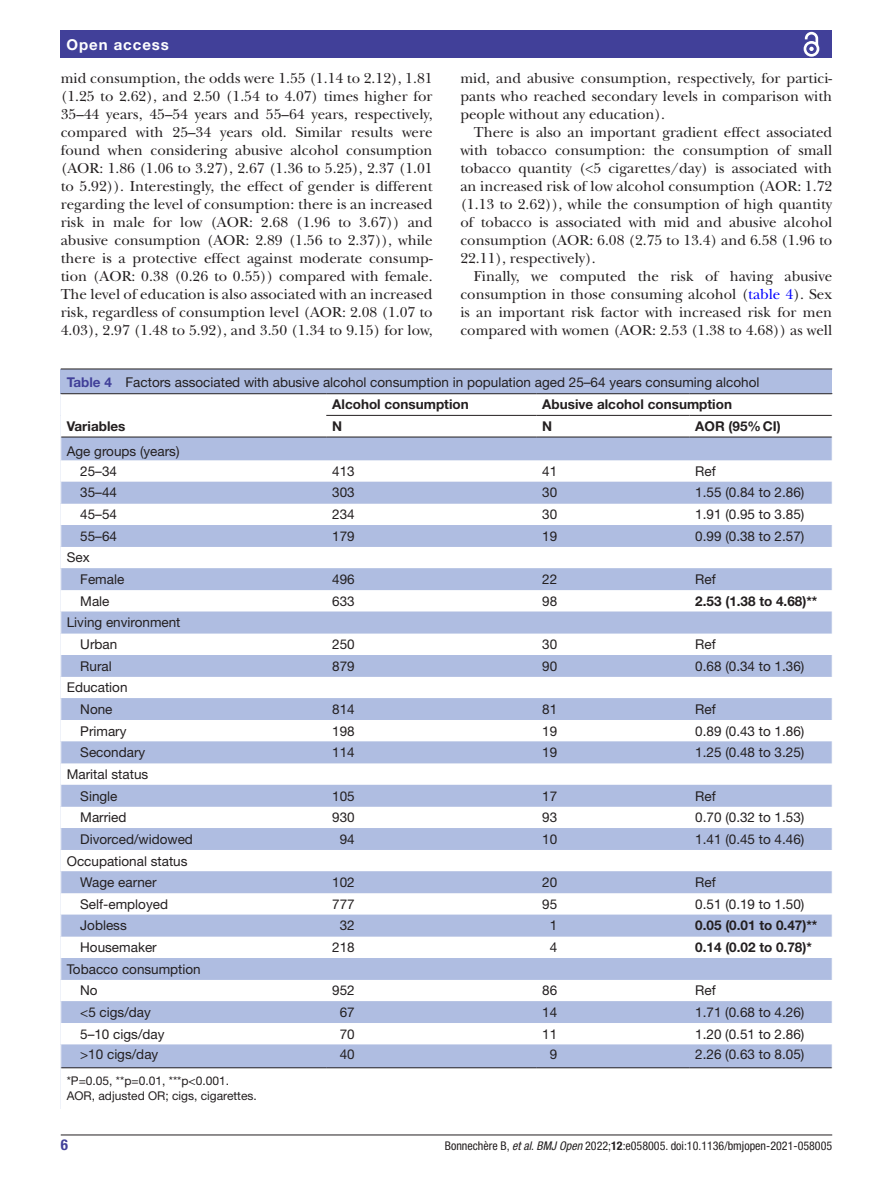
<style>
.page{position:relative;width:893px;height:1191px;background:#fff}
.page>*{position:absolute;margin:0;border:0;box-sizing:border-box;transform-origin:0 0}
.t1{font:15px/18px "New Baskerville";color:#231f20;text-align:justify}
.t2{font:700 15px "Helvetica Neue LT Std";letter-spacing:.065em;color:#fff}
.t3{font:700 condensed 15px "Helvetica Neue LT Std";color:#414099}
.t4{font:13.5px/21.6px "Helvetica Neue LT Std";color:#231f20}
.t5{font:700 13.5px "Helvetica Neue LT Std";color:#231f20}
.t6{font:condensed 12px "Helvetica Neue LT Std";color:#231f20}
.t7{font:12px/15px "Helvetica Neue LT Std";color:#231f20}
.s1{color:#00f}
.s2{font-weight:700;color:#414099}
.s3{font-style:italic}
.s4{font-weight:700}
</style>
<div class="page">
<hr style="left:61px;top:1134px;width:771px;height:1px;background:#231f20">
<div style="left:61px;top:31px;width:771px;height:27px;background:#414099"></div>
<svg style="left:803px;top:31px;width:17px;height:26px"></svg>
<div style="left:61px;top:369px;width:771px;height:740px;background:#afbde1"></div>
<hr style="left:61px;top:368px;width:771px;height:1px;background:#231f20">
<div style="left:61px;top:394px;width:771px;height:715px;background:#fff"></div>
<svg style="left:61px;top:437px;width:771px;height:630px"></svg>
<hr style="left:61px;top:436px;width:265px;height:1px;background:#231f20">
<hr style="left:61px;top:393px;width:265px;height:1px;background:#231f20">
<hr style="left:326px;top:393px;width:210px;height:1px;background:#231f20">
<hr style="left:536px;top:393px;width:153px;height:1px;background:#231f20">
<hr style="left:689px;top:393px;width:143px;height:1px;background:#231f20">
<hr style="left:326px;top:415px;width:210px;height:1px;background:#231f20">
<hr style="left:326px;top:436px;width:210px;height:1px;background:#231f20">
<hr style="left:536px;top:415px;width:153px;height:1px;background:#231f20">
<hr style="left:536px;top:436px;width:153px;height:1px;background:#231f20">
<hr style="left:689px;top:415px;width:143px;height:1px;background:#231f20">
<hr style="left:689px;top:436px;width:143px;height:1px;background:#231f20">
<hr style="left:326px;top:1067px;width:210px;height:1px;background:#231f20">
<hr style="left:536px;top:1067px;width:153px;height:1px;background:#231f20">
<hr style="left:689px;top:1067px;width:143px;height:1px;background:#231f20">
<hr style="left:61px;top:1067px;width:265px;height:1px;background:#231f20">
<svg style="left:60px;top:394px;width:1px;height:673px"></svg>
<hr style="left:67px;top:1084px;width:765px;height:2px;background:#fff">
<hr style="left:67px;top:1099px;width:765px;height:2px;background:#fff">
<p class="t2" style="left:66px;top:35px;width:104px">Open access</p>
<p class="t1" style="left:61px;top:69px;width:373px">mid consumption, the odds were 1.55 (1.14 to 2.12), 1.81 (1.25 to 2.62), and 2.50 (1.54 to 4.07) times higher for 35–44 years, 45–54 years and 55–64 years, respectively, compared with 25–34 years old. Similar results were found when considering abusive alcohol consumption (AOR: 1.86 (1.06 to 3.27), 2.67 (1.36 to 5.25), 2.37 (1.01 to 5.92)). Interestingly, the effect of gender is different regarding the level of consumption: there is an increased risk in male for low (AOR: 2.68 (1.96 to 3.67)) and abusive consumption (AOR: 2.89 (1.56 to 2.37)), while there is a protective effect against moderate consump&shy;tion (AOR: 0.38 (0.26 to 0.55)) compared with female.<br>The level of education is also associated with an increased risk, regardless of consumption level (AOR: 2.08 (1.07 to 4.03), 2.97 (1.48 to 5.92), and 3.50 (1.34 to 9.15) for low,</p>
<p class="t1" style="left:460px;top:69px;width:373px">mid, and abusive consumption, respectively, for partici&shy;pants who reached secondary levels in comparison with people without any education).</p>
<p class="t1" style="left:460px;top:123px;width:373px;text-indent:13px">There is also an important gradient effect associated with tobacco consumption: the consumption of small tobacco quantity (&lt;5 cigarettes/day) is associated with an increased risk of low alcohol consumption (AOR: 1.72 (1.13 to 2.62)), while the consumption of high quantity of tobacco is associated with mid and abusive alcohol consumption (AOR: 6.08 (2.75 to 13.4) and 6.58 (1.96 to 22.11), respectively).</p>
<p class="t1" style="left:460px;top:267px;width:373px;text-indent:13px">Finally, we computed the risk of having abusive consumption in those consuming alcohol (<span class="s1">table 4</span>). Sex is an important risk factor with increased risk for men compared with women (AOR: 2.53 (1.38 to 4.68)) as well</p>
<p class="t4" style="left:67px;top:371px;width:694px"><span class="s2">Table 4</span> Factors associated with abusive alcohol consumption in population aged 25–64 years consuming alcohol</p>
<p class="t5" style="left:67px;top:418px;width:60px">Variables</p>
<p class="t5" style="left:332px;top:396px;width:138px">Alcohol consumption</p>
<p class="t5" style="left:542px;top:396px;width:191px">Abusive alcohol consumption</p>
<p class="t5" style="left:332px;top:418px;width:12px">N</p>
<p class="t5" style="left:542px;top:418px;width:12px">N</p>
<p class="t5" style="left:695px;top:418px;width:87px">AOR (95%CI)</p>
<p class="t4" style="left:80px;top:440px;width:101px;line-height:20.1px;text-indent:-14px">Age groups (years)<br>25–34</p>
<p class="t4" style="left:332px;top:460px;width:24px">413</p>
<p class="t4" style="left:542px;top:460px;width:17px">41</p>
<p class="t4" style="left:695px;top:460px;width:22px">Ref</p>
<p class="t4" style="left:80px;top:482px;width:38px">35–44</p>
<p class="t4" style="left:332px;top:482px;width:24px">303</p>
<p class="t4" style="left:542px;top:482px;width:17px">30</p>
<p class="t4" style="left:695px;top:482px;width:111px">1.55 (0.84 to 2.86)</p>
<p class="t4" style="left:80px;top:503px;width:38px">45–54</p>
<p class="t4" style="left:332px;top:503px;width:24px">234</p>
<p class="t4" style="left:542px;top:503px;width:17px">30</p>
<p class="t4" style="left:695px;top:503px;width:111px">1.91 (0.95 to 3.85)</p>
<p class="t4" style="left:80px;top:525px;width:38px">55–64</p>
<p class="t4" style="left:332px;top:525px;width:24px">179</p>
<p class="t4" style="left:542px;top:525px;width:17px">19</p>
<p class="t4" style="left:695px;top:525px;width:111px">0.99 (0.38 to 2.57)</p>
<p class="t4" style="left:80px;top:546px;width:46px;text-indent:-14px">Sex<br>Female</p>
<p class="t4" style="left:332px;top:568px;width:24px">496</p>
<p class="t4" style="left:542px;top:568px;width:17px">22</p>
<p class="t4" style="left:695px;top:568px;width:22px">Ref</p>
<p class="t4" style="left:80px;top:590px;width:31px">Male</p>
<p class="t4" style="left:332px;top:590px;width:24px">633</p>
<p class="t4" style="left:542px;top:590px;width:17px">98</p>
<p class="t5" style="left:695px;top:592px;width:124px">2.53 (1.38 to 4.68)**</p>
<p class="t4" style="left:80px;top:611px;width:102px;text-indent:-14px">Living environment<br>Urban</p>
<p class="t4" style="left:332px;top:633px;width:24px">250</p>
<p class="t4" style="left:542px;top:633px;width:17px">30</p>
<p class="t4" style="left:695px;top:633px;width:22px">Ref</p>
<p class="t4" style="left:80px;top:655px;width:33px">Rural</p>
<p class="t4" style="left:332px;top:655px;width:24px">879</p>
<p class="t4" style="left:542px;top:655px;width:17px">90</p>
<p class="t4" style="left:695px;top:655px;width:111px">0.68 (0.34 to 1.36)</p>
<p class="t4" style="left:67px;top:676px;width:62px;text-align:center">Education<br>None</p>
<p class="t4" style="left:332px;top:698px;width:24px">814</p>
<p class="t4" style="left:542px;top:698px;width:17px">81</p>
<p class="t4" style="left:695px;top:698px;width:22px">Ref</p>
<p class="t4" style="left:80px;top:720px;width:48px">Primary</p>
<p class="t4" style="left:332px;top:720px;width:24px">198</p>
<p class="t4" style="left:542px;top:720px;width:17px">19</p>
<p class="t4" style="left:695px;top:720px;width:111px">0.89 (0.43 to 1.86)</p>
<p class="t4" style="left:80px;top:741px;width:67px">Secondary</p>
<p class="t4" style="left:332px;top:741px;width:24px">114</p>
<p class="t4" style="left:542px;top:741px;width:17px">19</p>
<p class="t4" style="left:695px;top:741px;width:111px">1.25 (0.48 to 3.25)</p>
<p class="t4" style="left:80px;top:763px;width:70px;text-indent:-14px">Marital status<br>Single</p>
<p class="t4" style="left:332px;top:784px;width:24px">105</p>
<p class="t4" style="left:542px;top:784px;width:17px">17</p>
<p class="t4" style="left:695px;top:784px;width:22px">Ref</p>
<p class="t4" style="left:80px;top:806px;width:48px">Married</p>
<p class="t4" style="left:332px;top:806px;width:24px">930</p>
<p class="t4" style="left:542px;top:806px;width:17px">93</p>
<p class="t4" style="left:695px;top:806px;width:111px">0.70 (0.32 to 1.53)</p>
<p class="t4" style="left:80px;top:828px;width:114px">Divorced/widowed</p>
<p class="t4" style="left:340px;top:828px;width:17px">94</p>
<p class="t4" style="left:542px;top:828px;width:17px">10</p>
<p class="t4" style="left:695px;top:828px;width:111px">1.41 (0.45 to 4.46)</p>
<p class="t4" style="left:80px;top:849px;width:109px;text-indent:-14px">Occupational status<br>Wage earner</p>
<p class="t4" style="left:332px;top:871px;width:24px">102</p>
<p class="t4" style="left:542px;top:871px;width:17px">20</p>
<p class="t4" style="left:695px;top:871px;width:22px">Ref</p>
<p class="t4" style="left:80px;top:893px;width:89px">Self-employed</p>
<p class="t4" style="left:332px;top:893px;width:24px">777</p>
<p class="t4" style="left:542px;top:893px;width:17px">95</p>
<p class="t4" style="left:695px;top:893px;width:111px">0.51 (0.19 to 1.50)</p>
<p class="t4" style="left:80px;top:914px;width:48px">Jobless</p>
<p class="t4" style="left:340px;top:914px;width:17px">32</p>
<p class="t4" style="left:550px;top:914px;width:9px">1</p>
<p class="t5" style="left:695px;top:917px;width:124px">0.05 (0.01 to 0.47)**</p>
<p class="t4" style="left:80px;top:936px;width:78px">Housemaker</p>
<p class="t4" style="left:332px;top:936px;width:24px">218</p>
<p class="t4" style="left:550px;top:936px;width:9px">4</p>
<p class="t5" style="left:695px;top:939px;width:118px">0.14 (0.02 to 0.78)*</p>
<p class="t4" style="left:80px;top:958px;width:122px;text-indent:-14px">Tobacco consumption<br>No</p>
<p class="t4" style="left:332px;top:979px;width:24px">952</p>
<p class="t4" style="left:542px;top:979px;width:17px">86</p>
<p class="t4" style="left:695px;top:979px;width:22px">Ref</p>
<p class="t4" style="left:80px;top:1001px;width:72px">&lt;5 cigs/day</p>
<p class="t4" style="left:340px;top:1001px;width:17px">67</p>
<p class="t4" style="left:542px;top:1001px;width:17px">14</p>
<p class="t4" style="left:695px;top:1001px;width:111px">1.71 (0.68 to 4.26)</p>
<p class="t4" style="left:80px;top:1023px;width:86px">5–10 cigs/day</p>
<p class="t4" style="left:340px;top:1023px;width:17px">70</p>
<p class="t4" style="left:542px;top:1023px;width:17px">11</p>
<p class="t4" style="left:695px;top:1023px;width:111px">1.20 (0.51 to 2.86)</p>
<p class="t4" style="left:80px;top:1043px;width:80px">&gt;10 cigs/day</p>
<p class="t4" style="left:340px;top:1043px;width:17px">40</p>
<p class="t4" style="left:550px;top:1043px;width:9px">9</p>
<p class="t4" style="left:695px;top:1043px;width:111px">2.26 (0.63 to 8.05)</p>
<p class="t7" style="left:67px;top:1073px;width:192px">*P=0.05, **p=0.01, ***p&lt;0.001.<br>AOR, adjusted OR; cigs, cigarettes.</p>
<p class="t3" style="left:61px;top:1135px;width:9px">6</p>
<p class="t6" style="left:445px;top:1138px;width:389px">Bonnechère B, <span class="s3">et al</span>. <span class="s3">BMJ Open</span> 2022;<span class="s4">12</span>:e058005. doi:10.1136/bmjopen-2021-058005</p>
</div>
